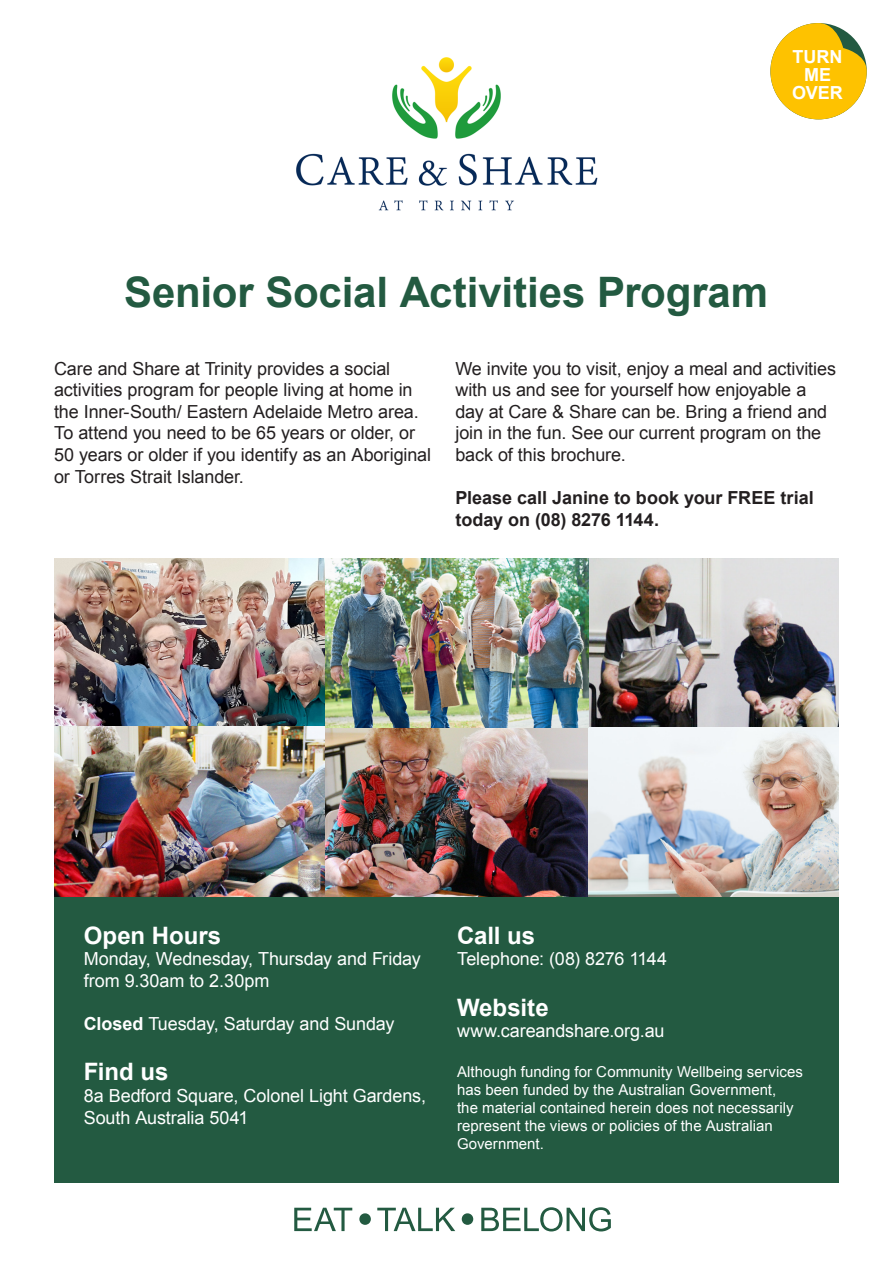
<style>
.page{position:relative;width:893px;height:1263px;background:#fff}
.page>*{position:absolute;margin:0;border:0;box-sizing:border-box;transform-origin:0 0}
.t1{font:700 42px "Arial";letter-spacing:-.005em;color:#235a41}
.t2{font:700 24px "Arial";color:#fff}
.Body_Copy_1_-_left{font:18px/21.6px "Arial";letter-spacing:-.005em;color:#231f20}
.Body_Copy_1_-_left-2{font:18px/21.6px "Arial";letter-spacing:-.005em;color:#fff}
.Body_Copy_1_-_left-3{font:700 18px/21.6px "Arial";color:#231f20}
.Body_Copy_1_-_left-4{font:700 18px/18px "Arial";color:#fff;text-align:center}
.Body_Copy_1_-_left-5{font:15px/18px "Arial";letter-spacing:.005em;color:#fff}
.s1{font-weight:700}
</style>
<div class="page">
<img style="left:54px;top:558px;width:785px;height:338px">
<svg style="left:770px;top:23px;width:97px;height:96px"></svg>
<div style="left:54px;top:896px;width:785px;height:286px;background:#235a41"></div>
<img style="left:296px;top:57px;width:302px;height:154px">
<svg style="left:294px;top:1207px;width:317px;height:24px"></svg>
<img style="left:325px;top:728px;width:263px;height:168px">
<img style="left:588px;top:728px;width:251px;height:168px">
<img style="left:325px;top:558px;width:263px;height:170px">
<p class="Body_Copy_1_-_left-4" style="left:792px;top:48px;width:52px">TURN<br>ME<br>OVER</p>
<h1 class="t1" style="left:124px;top:265px;width:646px">Senior Social Activities Program</h1>
<p class="Body_Copy_1_-_left" style="left:54px;top:358px;width:379px">Care and Share at Trinity provides a social activities program for people living at home in the Inner-South/ Eastern Adelaide Metro area.<br>To attend you need to be 65 years or older, or 50 years or older if you identify as an Aboriginal or Torres Strait Islander.</p>
<p class="Body_Copy_1_-_left" style="left:455px;top:358px;width:382px">We invite you to visit, enjoy a meal and activities with us and see for yourself how enjoyable a day at Care &amp; Share can be. Bring a friend and join in the fun. See our current program on the back of this brochure.</p>
<p class="Body_Copy_1_-_left-3" style="left:455px;top:488px;width:360px">Please call Janine to book your FREE trial today on (08) 8276 1144.</p>
<h2 class="t2" style="left:84px;top:919px;width:139px">Open Hours</h2>
<p class="Body_Copy_1_-_left-2" style="left:84px;top:948px;width:339px">Monday, Wednesday, Thursday and Friday from 9.30am to 2.30pm</p>
<p class="Body_Copy_1_-_left-2" style="left:84px;top:1013px;width:312px"><span class="s1">Closed</span> Tuesday, Saturday and Sunday</p>
<h2 class="t2" style="left:84px;top:1056px;width:86px">Find us</h2>
<p class="Body_Copy_1_-_left-2" style="left:84px;top:1085px;width:344px">8a Bedford Square, Colonel Light Gardens,<br>South Australia 5041</p>
<h2 class="t2" style="left:457px;top:919px;width:80px">Call us</h2>
<p class="Body_Copy_1_-_left-2" style="left:457px;top:948px;width:211px">Telephone: (08) 8276 1144</p>
<h2 class="t2" style="left:457px;top:991px;width:93px">Website</h2>
<p class="Body_Copy_1_-_left-2" style="left:457px;top:1020px;width:209px">www.careandshare.org.au</p>
<p class="Body_Copy_1_-_left-5" style="left:457px;top:1063px;width:348px">Although funding for Community Wellbeing services has been funded by the Australian Government,<br>the material contained herein does not necessarily represent the views or policies of the Australian Government.</p>
</div>
